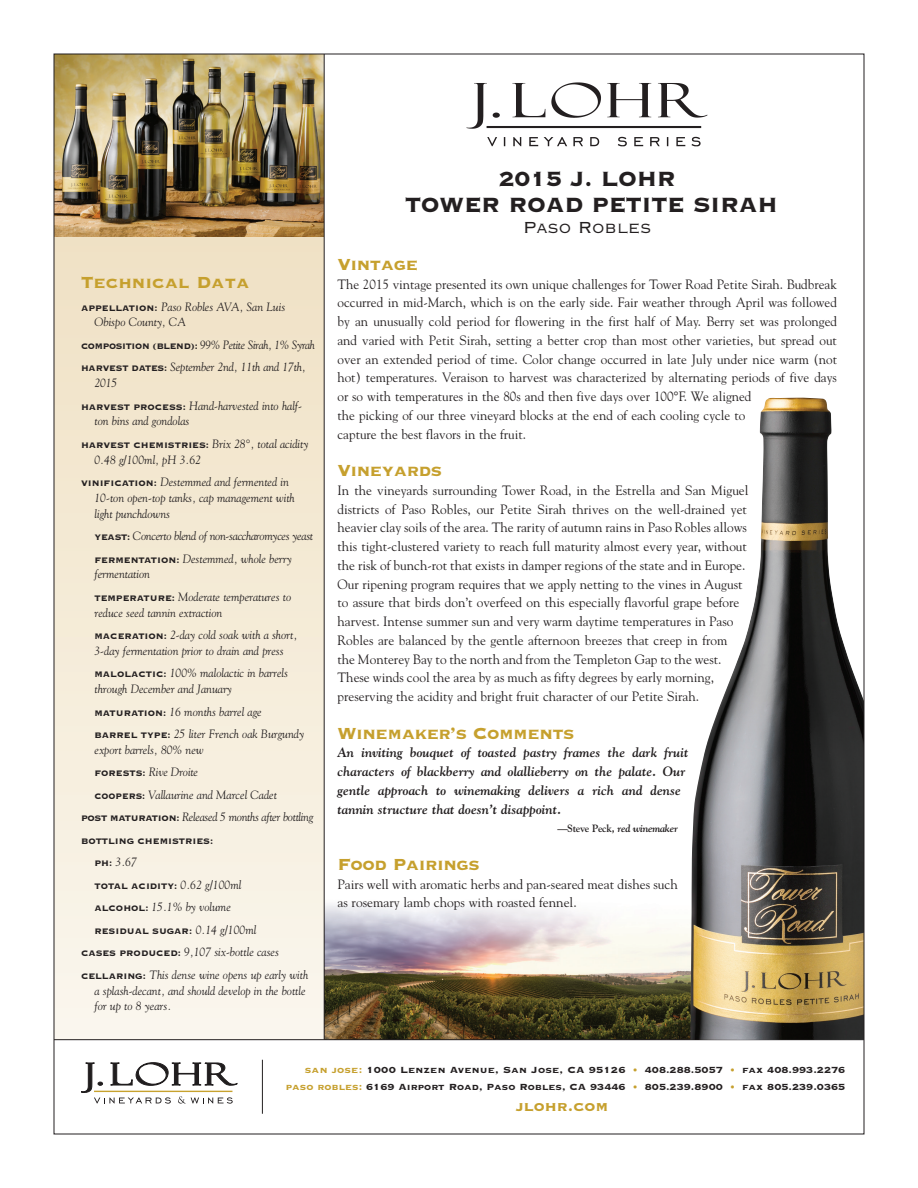
<style>
.page{position:relative;width:918px;height:1188px;background:#fff}
.page>*{position:absolute;margin:0;border:0;box-sizing:border-box;transform-origin:0 0}
.t1{font:27px "Copperplate Thirty Three BC";letter-spacing:-.01em;color:#231f20}
.t2{font:21px "Copperplate Thirty Three BC";letter-spacing:-.025em;color:#c6a02e}
.t3{font:21px "Copperplate Thirty Three BC";color:#c6a02e}
.t4{font:21px "Copperplate Thirty Two BC";letter-spacing:-.01em;color:#231f20}
.t5{font:18px "Copperplate Thirty Three BC";color:#c6a02e}
.t6{font:13.5px/18.8px "Goudy";color:#231f20}
.t7{font:italic 700 13.5px/18.8px "Goudy";color:#231f20}
.t8{font:italic 12px/15.8px "Goudy";color:#231f20}
.t9{font:italic 12px "Goudy";letter-spacing:-.025em;color:#231f20}
.t10{font:italic 12px "Goudy";letter-spacing:-.025em;color:#231f20;scale:.94 1}
.t11{font:11.7px "Copperplate Thirty Three BC";color:#231f20}
.t12{font:10.5px "Copperplate Thirty Three BC";color:#231f20}
.t13{font:italic 700 10.5px "Goudy";letter-spacing:-.025em;color:#231f20}
.s1{font-family:"Copperplate Thirty Three BC";font-style:normal;font-size:10.5px}
.s2{font-family:"Goudy";font-style:italic;font-size:12px}
.s3{font-style:normal}
.s4{color:#c6a02e}
</style>
<div class="page">
<img style="left:325px;top:904px;width:365px;height:135px">
<img style="left:466px;top:82px;width:242px;height:65px">
<div style="left:54px;top:230px;width:270px;height:810px;background:linear-gradient(to bottom,#efe0c3,#fbf7ee)"></div>
<img style="left:56px;top:56px;width:268px;height:180px">
<hr style="left:324px;top:54px;width:1px;height:986px;background:#231f20">
<svg style="left:81px;top:1063px;width:156px;height:41px"></svg>
<hr style="left:94px;top:1091px;width:138px;height:1px;background:#c7a22e">
<hr style="left:262px;top:1060px;width:1px;height:54px;background:#231f20">
<hr style="left:54px;top:1039px;width:810px;height:1px;background:#231f20">
<img style="left:690px;top:398px;width:172px;height:642px">
<p class="t3" style="left:81px;top:272px;width:170px">Technical Data</p>
<p class="t8" style="left:95px;top:298px;width:192px;text-indent:-14px"><span class="s1">APPELLATION:</span> Paso Robles AVA, San Luis<br>Obispo County, CA</p>
<p class="t10" style="left:81px;top:337px;width:250px"><span class="s1">COMPOSITION (BLEND):</span> 99% Petite Sirah, 1% Syrah</p>
<p class="t8" style="left:95px;top:359px;width:213px;text-indent:-14px"><span class="s1">HARVEST DATES:</span> September 2nd, 11th and 17th,<br>2015</p>
<p class="t8" style="left:95px;top:397px;width:209px;text-indent:-14px"><span class="s1">HARVEST PROCESS:</span> Hand-harvested into half&shy;ton bins and gondolas</p>
<p class="t8" style="left:95px;top:435px;width:216px;text-indent:-14px"><span class="s1">HARVEST CHEMISTRIES:</span> Brix 28°, total acidity<br>0.48 g/100ml, pH 3.62</p>
<p class="t8" style="left:95px;top:474px;width:202px;text-indent:-14px"><span class="s1">VINIFICATION:</span> Destemmed and fermented in<br>10-ton open-top tanks, cap management with light punchdowns</p>
<p class="t9" style="left:94px;top:529px;width:220px"><span class="s1">YEAST:</span> Concerto blend of non-saccharomyces yeast</p>
<p class="t8" style="left:94px;top:550px;width:199px"><span class="s1">FERMENTATION:</span> Destemmed, whole berry fermentation</p>
<p class="t8" style="left:94px;top:588px;width:198px"><span class="s1">TEMPERATURE:</span> Moderate temperatures to reduce seed tannin extraction</p>
<p class="t8" style="left:94px;top:627px;width:204px"><span class="s1">MACERATION:</span> 2-day cold soak with a short,<br>3-day fermentation prior to drain and press</p>
<p class="t8" style="left:94px;top:665px;width:195px"><span class="s1">MALOLACTIC:</span> 100% malolactic in barrels through December and January</p>
<p class="t8" style="left:94px;top:703px;width:169px"><span class="s1">MATURATION:</span> 16 months barrel age</p>
<p class="t8" style="left:94px;top:726px;width:211px"><span class="s1">BARREL TYPE:</span> 25 liter French oak Burgundy export barrels, 80% new</p>
<p class="t8" style="left:94px;top:764px;width:105px"><span class="s1">FORESTS:</span> Rive Droite</p>
<p class="t8" style="left:94px;top:786px;width:184px"><span class="s1">COOPERS:</span> Vallaurine and Marcel Cadet</p>
<p class="t9" style="left:81px;top:810px;width:234px"><span class="s1">POST MATURATION:</span> Released 5 months after bottling</p>
<p class="t12" style="left:81px;top:836px;width:134px">BOTTLING CHEMISTRIES:</p>
<p class="t8" style="left:94px;top:854px;width:44px"><span class="s1">PH:</span> 3.67</p>
<p class="t12" style="left:94px;top:881px;width:148px">TOTAL ACIDITY: <span class="s2">0.62 g/100ml</span></p>
<p class="t8" style="left:94px;top:899px;width:138px"><span class="s1">ALCOHOL:</span> 15.1% by volume</p>
<p class="t12" style="left:94px;top:926px;width:163px">RESIDUAL SUGAR: <span class="s2">0.14 g/100ml</span></p>
<p class="t8" style="left:81px;top:944px;width:200px"><span class="s1">CASES PRODUCED:</span> 9,107 six-bottle cases</p>
<p class="t8" style="left:95px;top:966px;width:215px;text-indent:-14px"><span class="s1">CELLARING:</span> This dense wine opens up early with a splash-decant, and should develop in the bottle for up to 8 years.</p>
<p class="t1" style="left:499px;top:165px;width:178px">2015 J. LOHR</p>
<p class="t1" style="left:405px;top:191px;width:374px">TOWER ROAD PETITE SIRAH</p>
<p class="t4" style="left:523px;top:217px;width:130px">Paso Robles</p>
<p class="t2" style="left:338px;top:254px;width:82px">Vintage</p>
<p class="t6" style="left:338px;top:274px;width:501px">The 2015 vintage presented its own unique challenges for Tower Road Petite Sirah. Budbreak occurred in mid-March, which is on the early side. Fair weather through April was followed by an unusually cold period for flowering in the first half of May. Berry set was prolonged and varied with Petit Sirah, setting a better crop than most other varieties, but spread out over an extended period of time. Color change occurred in late July under nice warm (not hot) temperatures. Veraison to harvest was characterized by alternating periods of five days or so with temperatures in the 80s and then five days over 100°F. We aligned<br>the picking of our three vineyard blocks at the end of each cooling cycle to<br>capture the best flavors in the fruit.</p>
<p class="t2" style="left:338px;top:460px;width:106px">Vineyards</p>
<p class="t6" style="left:338px;top:480px;width:413px">In the vineyards surrounding Tower Road, in the Estrella and San Miguel districts of Paso Robles, our Petite Sirah thrives on the well-drained yet heavier clay soils of the area. The rarity of autumn rains in Paso Robles allows this tight-clustered variety to reach full maturity almost every year, without the risk of bunch-rot that exists in damper regions of the state and in Europe.<br>Our ripening program requires that we apply netting to the vines in August to assure that birds don’t overfeed on this especially flavorful grape before harvest. Intense summer sun and very warm daytime temperatures in Paso Robles are balanced by the gentle afternoon breezes that creep in from<br>the Monterey Bay to the north and from the Templeton Gap to the west.<br>These winds cool the area by as much as fifty degrees by early morning, preserving the acidity and bright fruit character of our Petite Sirah.</p>
<p class="t2" style="left:338px;top:723px;width:239px">Winemaker’s Comments</p>
<p class="t7" style="left:338px;top:743px;width:353px">An inviting bouquet of toasted pastry frames the dark fruit characters of blackberry and olallieberry on the palate. Our gentle approach to winemaking delivers a rich and dense tannin structure that doesn’t disappoint.</p>
<p class="t13" style="left:557px;top:822px;width:122px"><span class="s3">—Steve Peck,</span> red winemaker</p>
<p class="t2" style="left:338px;top:854px;width:144px">Food Pairings</p>
<p class="t6" style="left:338px;top:874px;width:342px">Pairs well with aromatic herbs and pan-seared meat dishes such as rosemary lamb chops with roasted fennel.</p>
<p class="t11" style="left:305px;top:1065px;width:542px"><span class="s4">san jose:</span> 1000 Lenzen Avenue, San Jose, CA 95126 <span class="s4">•</span> 408.288.5057 <span class="s4">•</span> fax 408.993.2276</p>
<p class="t11" style="left:286px;top:1081px;width:561px"><span class="s4">paso robles:</span> 6169 Airport Road, Paso Robles, CA 93446 <span class="s4">•</span> 805.239.8900 <span class="s4">•</span> fax 805.239.0365</p>
<p class="t5" style="left:516px;top:1097px;width:94px">jlohr.com</p>
</div>
